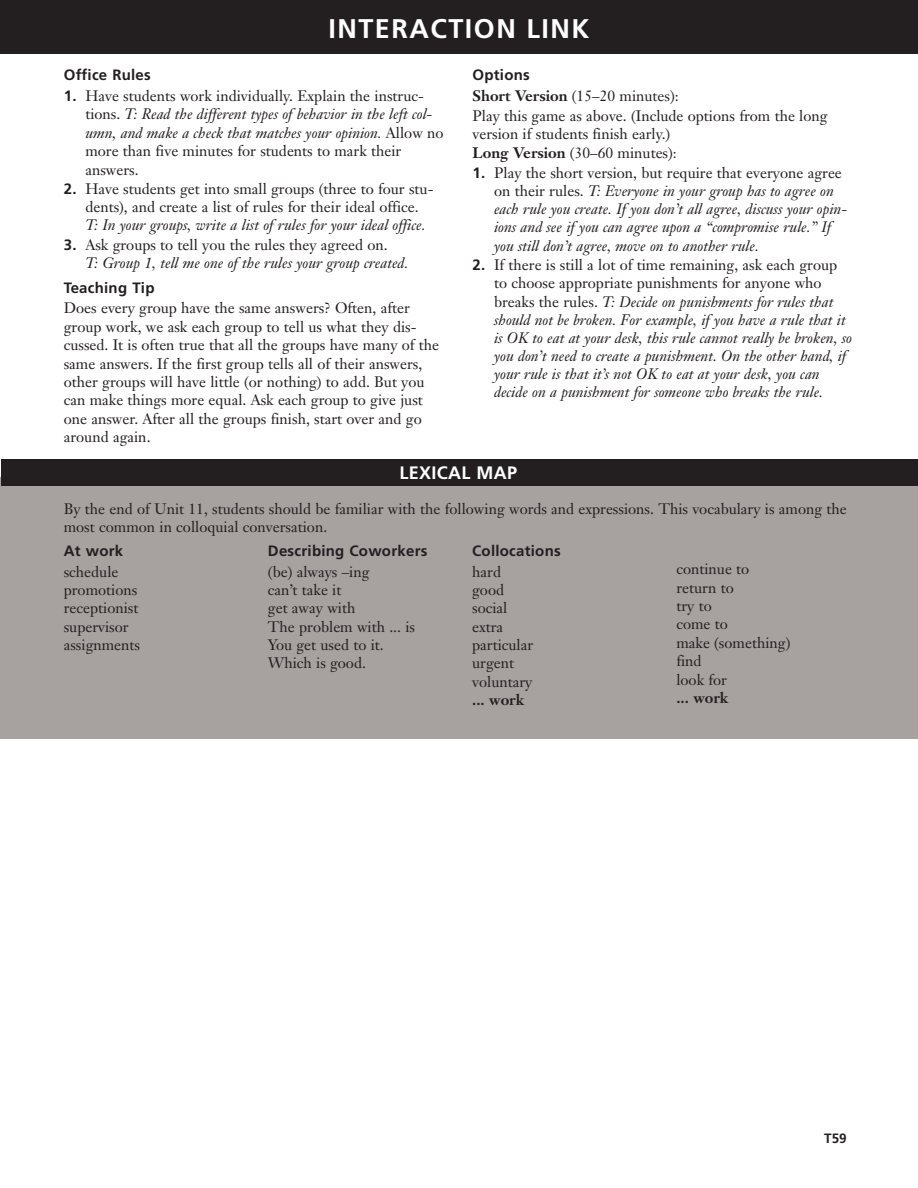
<style>
.page{position:relative;width:918px;height:1188px;background:#fff}
.page>*{position:absolute;margin:0;border:0;box-sizing:border-box;transform-origin:0 0}
.t1{font:700 27px "Frutiger";letter-spacing:.055em;color:#fff}
.t2{font:700 18px "Frutiger";letter-spacing:.015em;color:#fff}
.t3{font:15px/18.3px "Janson Text";color:#231f20}
.t4{font:italic 15px/18.1px "Janson Text";color:#231f20}
.t5{font:700 15px "Frutiger";letter-spacing:.015em;color:#231f20}
.t6{font:700 15px "Janson Text";color:#231f20}
.t7{font:700 13.5px "Frutiger";color:#231f20}
.s1{font-family:"Frutiger";font-weight:700}
.s2{font-style:italic}
.s3{font-family:"Frutiger";font-weight:700;font-style:normal}
.s4{font-style:normal}
.s5{font-weight:700}
</style>
<div class="page">
<div style="left:0;top:0;width:918px;height:54px;background:#231f20"></div>
<div style="left:0;top:477px;width:918px;height:261px;background:#a7a2a0"></div>
<div style="left:1px;top:459px;width:917px;height:27px;background:#231f20"></div>
<h1 class="t1" style="left:328px;top:18px;width:262px">INTERACTION LINK</h1>
<p class="t5" style="left:64px;top:69px;width:89px">Office Rules</p>
<p class="t3" style="left:85px;top:88px;width:360px;text-indent:-22px"><span class="s1">1.</span> Have students work individually. Explain the instruc&shy;tions. <span class="s2">T: Read the different types of behavior in the left col&shy;umn, and make a check that matches your opinion.</span> Allow no more than five minutes for students to mark their answers.</p>
<p class="t3" style="left:64px;top:181px;width:371px;text-align:center"><span class="s1">2.</span> Have students get into small groups (three to four stu&shy;dents), and create a list of rules for their ideal office.</p>
<p class="t4" style="left:85px;top:218px;width:342px">T: In your groups, write a list of rules for your ideal office.</p>
<p class="t4" style="left:85px;top:237px;width:325px;text-indent:-22px"><span class="s3">3.</span> <span class="s4">Ask groups to tell you the rules they agreed on.<br></span>T: Group 1, tell me one of the rules your group created.</p>
<p class="t5" style="left:64px;top:281px;width:92px">Teaching Tip</p>
<p class="t3" style="left:64px;top:301px;width:377px">Does every group have the same answers? Often, after group work, we ask each group to tell us what they dis&shy;cussed. It is often true that all the groups have many of the same answers. If the first group tells all of their answers, other groups will have little (or nothing) to add. But you can make things more equal. Ask each group to give just one answer. After all the groups finish, start over and go around again.</p>
<p class="t5" style="left:472px;top:69px;width:59px">Options</p>
<p class="t3" style="left:472px;top:88px;width:357px;line-height:19px"><span class="s5">Short Version</span> (15–20 minutes):<br>Play this game as above. (Include options from the long version if students finish early.)<br><span class="s5">Long Version</span> (30–60 minutes):</p>
<p class="t4" style="left:494px;top:165px;width:355px;text-indent:-22px"><span class="s3">1.</span> <span class="s4">Play the short version, but require that everyone agree on their rules.</span> T: Everyone in your group has to agree on each rule you create. If you don’t all agree, discuss your opin&shy;ions and see if you can agree upon a “compromise rule.” If you still don’t agree, move on to another rule.</p>
<p class="t4" style="left:494px;top:257px;width:360px;text-indent:-22px"><span class="s3">2.</span> <span class="s4">If there is still a lot of time remaining, ask each group to choose appropriate punishments for anyone who breaks the rules.</span> T: Decide on punishments for rules that should not be broken. For example, if you have a rule that it is OK to eat at your desk, this rule cannot really be broken, so you don’t need to create a punishment. On the other hand, if your rule is that it’s not OK to eat at your desk, you can decide on a punishment for someone who breaks the rule.</p>
<p class="t2" style="left:400px;top:466px;width:119px">LEXICAL MAP</p>
<p class="t3" style="left:64px;top:501px;width:785px">By the end of Unit 11, students should be familiar with the following words and expressions. This vocabulary is among the most common in colloquial conversation.</p>
<p class="t5" style="left:64px;top:545px;width:61px">At work</p>
<p class="t3" style="left:64px;top:564px;width:78px">schedule promotions receptionist supervisor assignments</p>
<p class="t5" style="left:268px;top:545px;width:161px">Describing Coworkers</p>
<p class="t3" style="left:268px;top:564px;width:149px">(be) always –ing<br>can’t take it<br>get away with<br>The problem with ... is<br>You get used to it.<br>Which is good.</p>
<p class="t5" style="left:472px;top:545px;width:90px">Collocations</p>
<p class="t3" style="left:472px;top:564px;width:63px">hard good social extra particular urgent voluntary</p>
<p class="t6" style="left:472px;top:694px;width:53px">... work</p>
<p class="t3" style="left:676px;top:561px;width:115px">continue to return to<br>try to<br>come to<br>make (something) find<br>look for</p>
<p class="t6" style="left:676px;top:692px;width:53px">... work</p>
<p class="t7" style="left:824px;top:1133px;width:24px">T59</p>
</div>
